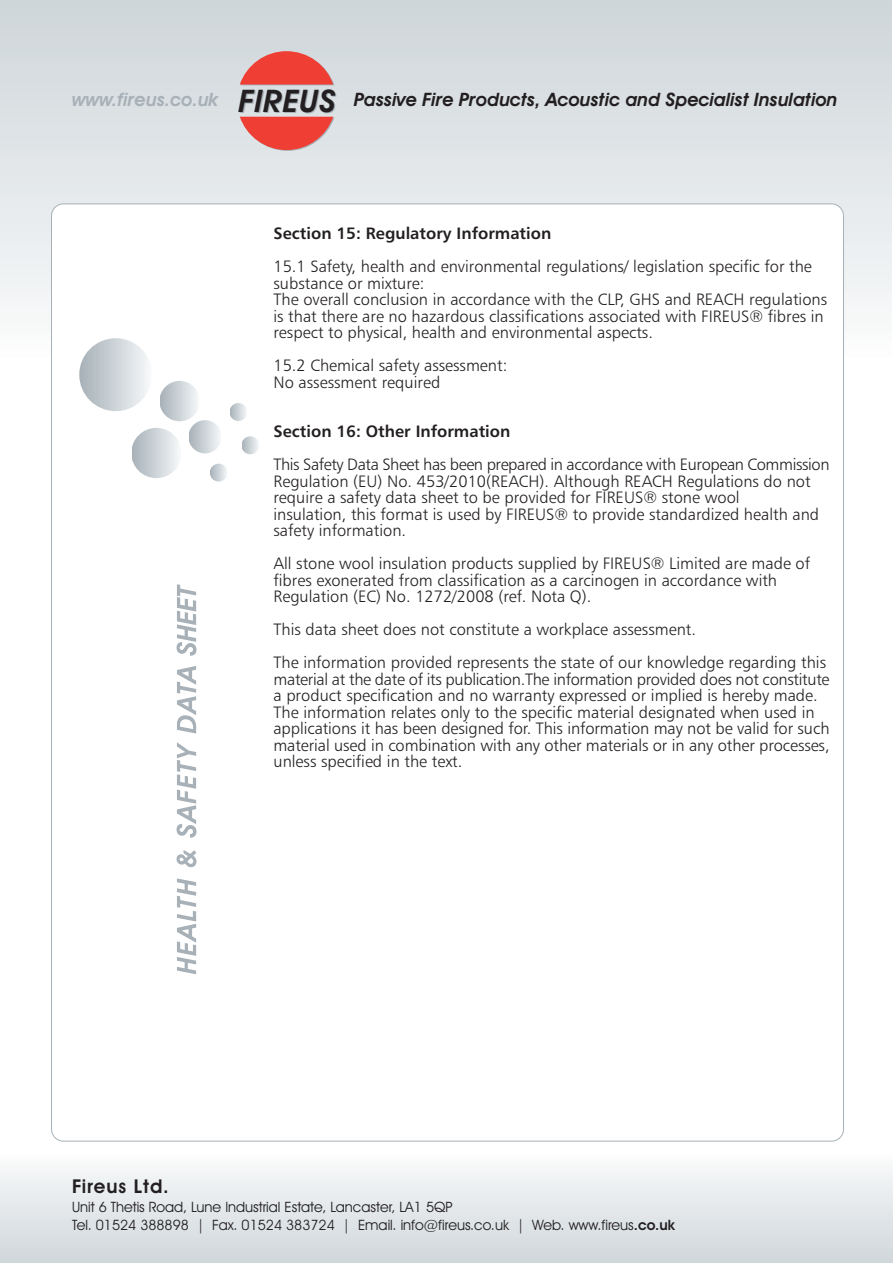
<style>
.page{position:relative;width:894px;height:1263px;background:#fff}
.page>*{position:absolute;margin:0;border:0;box-sizing:border-box;transform-origin:0 0}
.t1{font:600 19.05px "Avant Garde IT Cby BT";letter-spacing:.05em;color:#231f20}
.t2{font:italic 600 18.6px "Avant Garde IT Cby BT";color:#231f20}
.t3{font:16.5px/16.5px "Humanist 777 BT Light B";color:#231f20}
.t4{font:16.5px/33px "Humanist 777 BT Light B";letter-spacing:-.025em;color:#231f20}
.t5{font:14.4px/18.6px "Avant Garde IT Cby BT";color:#231f20}
.s1{color:#a7b1b7}
.s2{font-size:31.2px}
.s3{font-family:"Humanist 777 BT Bold B"}
.s4{font-weight:600}
</style>
<div class="page">
<div style="left:0;top:1152px;width:893px;height:111px;background:linear-gradient(to bottom,#fbfcfc,#cfd6db)"></div>
<div style="left:0;top:1132px;width:893px;height:21px;background:#fff"></div>
<div style="left:0;top:0;width:892px;height:360px;background:linear-gradient(to bottom,#ced5d9,#fbfcfc)"></div>
<div style="left:0;top:359px;width:892px;height:65px;background:#fff"></div>
<svg style="left:240px;top:51px;width:94px;height:100px"></svg>
<div style="left:51px;top:204px;width:793px;height:938px;background:#fff;border:1px solid #a7b1b7;border-radius:12px"></div>
<div style="left:79px;top:338px;width:73px;height:73px;background:linear-gradient(to right,#a6b1b8,#f7f9fa);border-radius:50%"></div>
<div style="left:159px;top:381px;width:41px;height:40px;background:linear-gradient(to right,#a9b3ba,#f5f8f9);border-radius:50%"></div>
<svg style="left:132px;top:428px;width:46px;height:50px"></svg>
<div style="left:188px;top:420px;width:34px;height:33px;background:linear-gradient(to right,#a8b2b9,#f4f6f8);border-radius:50%"></div>
<hr style="left:221px;top:420px;width:1px;height:33px;background:#fff">
<svg style="left:210px;top:464px;width:18px;height:18px"></svg>
<svg style="left:229px;top:403px;width:18px;height:18px"></svg>
<svg style="left:241px;top:436px;width:18px;height:18px"></svg>
<svg style="left:177px;top:878px;width:19px;height:96px"></svg>
<svg style="left:177px;top:850px;width:20px;height:17px"></svg>
<svg style="left:177px;top:742px;width:20px;height:96px"></svg>
<svg style="left:177px;top:666px;width:19px;height:68px"></svg>
<svg style="left:177px;top:584px;width:20px;height:72px"></svg>
<p class="t2" style="left:72px;top:92px;width:767px"><span class="s1">www.fireus.co.uk</span> <span class="s2">FIREUS</span> Passive Fire Products, Acoustic and Specialist Insulation</p>
<p class="t3" style="left:274px;top:218px;width:540px;line-height:33px"><span class="s3">Section 15: Regulatory Information<br></span>15.1 Safety, health and environmental regulations/ legislation specific for the</p>
<p class="t3" style="left:274px;top:276px;width:555px">substance or mixture:<br>The overall conclusion in accordance with the CLP, GHS and REACH regulations is that there are no hazardous classifications associated with FIREUS® fibres in respect to physical, health and environmental aspects.</p>
<p class="t3" style="left:274px;top:358px;width:235px">15.2 Chemical safety assessment:<br>No assessment required</p>
<p class="t4" style="left:274px;top:416px;width:558px"><span class="s3">Section 16: Other Information<br></span>This Safety Data Sheet has been prepared in accordance with European Commission</p>
<p class="t3" style="left:274px;top:474px;width:547px">Regulation (EU) No. 453/2010(REACH). Although REACH Regulations do not require a safety data sheet to be provided for FIREUS® stone wool<br>insulation, this format is used by FIREUS® to provide standardized health and safety information.</p>
<p class="t3" style="left:274px;top:556px;width:538px">All stone wool insulation products supplied by FIREUS® Limited are made of fibres exonerated from classification as a carcinogen in accordance with<br>Regulation (EC) No. 1272/2008 (ref. Nota Q).</p>
<p class="t3" style="left:274px;top:614px;width:554px;line-height:33px">This data sheet does not constitute a workplace assessment.<br>The information provided represents the state of our knowledge regarding this</p>
<p class="t3" style="left:274px;top:672px;width:558px">material at the date of its publication.The information provided does not constitute a product specification and no warranty expressed or implied is hereby made.<br>The information relates only to the specific material designated when used in applications it has been designed for. This information may not be valid for such material used in combination with any other materials or in any other processes, unless specified in the text.</p>
<p class="t1" style="left:72px;top:1179px;width:98px">Fireus Ltd.</p>
<p class="t5" style="left:72px;top:1199px;width:604px">Unit 6 Thetis Road, Lune Industrial Estate, Lancaster, LA1 5QP<br>Tel. 01524 388898 | Fax. 01524 383724 | Email. info@fireus.co.uk | Web. www.fireus<span class="s4">.co.uk</span></p>
</div>
